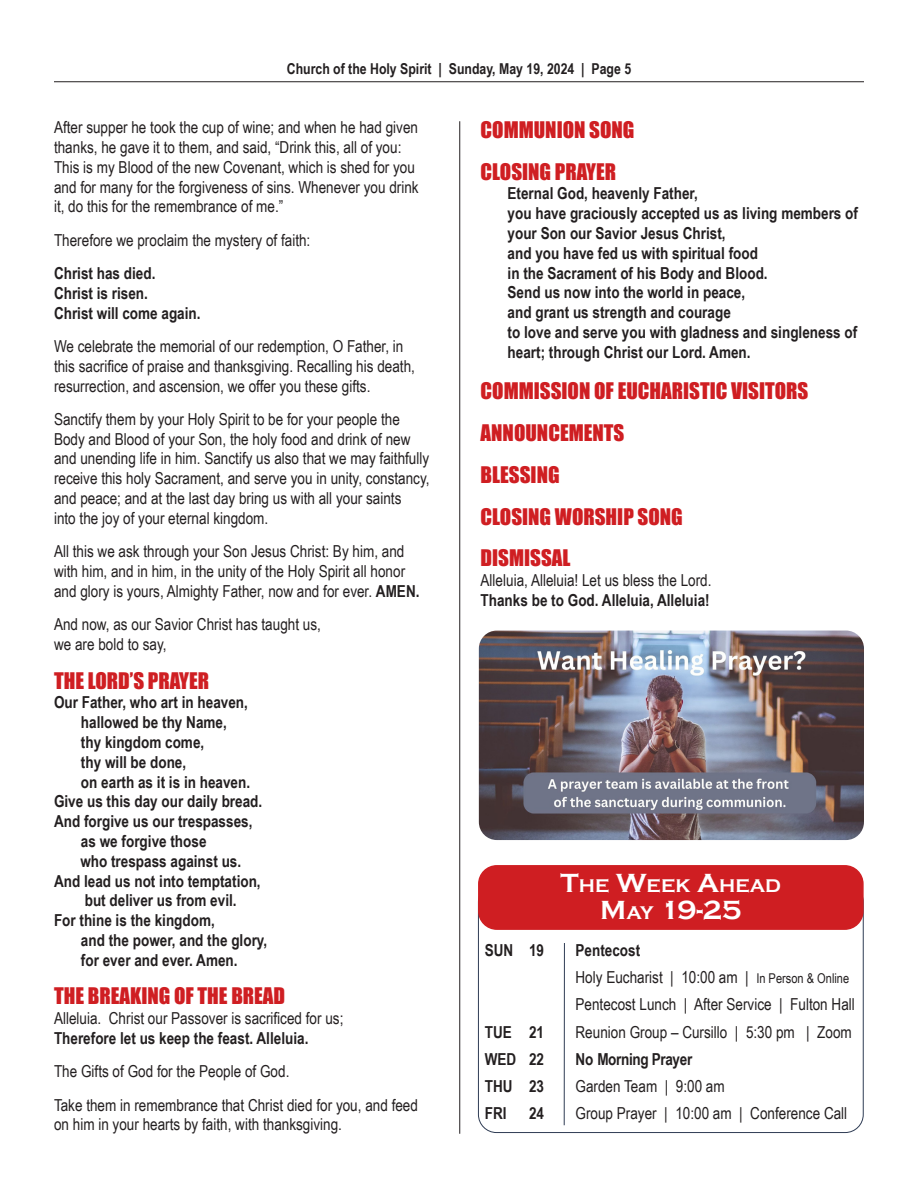
<style>
.page{position:relative;width:918px;height:1188px;background:#fff}
.page>*{position:absolute;margin:0;border:0;box-sizing:border-box;transform-origin:0 0}
.Headline_18pt{font:700 27px "Copperplate Gothic";color:#fff}
.Headlines{font:21px "Impact";color:#cf1e22}
.copy_11_pt_regular{font:21px "Impact";color:#cf1e22}
.Headline_18pt-2{font:700 18.9px "Copperplate Gothic";color:#fff}
.copy_11_pt_regular-2{font:16.5px "Arial Narrow";color:#231f20}
.copy_11_pt_regular-3{font:700 16.5px/19.8px "Arial Narrow";color:#231f20}
.copy_11_pt_regular-4{font:700 16.5px "Arial Narrow";letter-spacing:-.02em;color:#231f20}
.t1{font:700 15px "Arial Narrow";color:#231f20}
.s1{font-weight:700}
.s2{font-size:27px}
.s3{font-size:18.9px}
.s4{font-size:13.5px}
</style>
<div class="page">
<hr style="left:54px;top:81px;width:810px;height:1px;background:#231f20">
<hr style="left:459px;top:121px;width:1px;height:1013px;background:#231f20">
<img style="left:479px;top:631px;width:385px;height:209px">
<div style="left:479px;top:866px;width:384px;height:63px;background:#cf1e22;border-radius:18px"></div>
<div style="left:478px;top:865px;width:386px;height:65px;border:2px solid #cf1e22;border-radius:18px"></div>
<hr style="left:564px;top:943px;width:1px;height:182px;background:#2f3c54">
<p class="t1" style="left:287px;top:57px;width:346px">Church of the Holy Spirit | Sunday, May 19, 2024 | Page 5</p>
<p class="copy_11_pt_regular-2" style="left:54px;top:115px;width:366px">After supper he took the cup of wine; and when he had given</p>
<p class="copy_11_pt_regular-2" style="left:54px;top:135px;width:349px">thanks, he gave it to them, and said, “Drink this, all of you:</p>
<p class="copy_11_pt_regular-2" style="left:54px;top:155px;width:362px">This is my Blood of the new Covenant, which is shed for you</p>
<p class="copy_11_pt_regular-2" style="left:54px;top:175px;width:366px">and for many for the forgiveness of sins. Whenever you drink</p>
<p class="copy_11_pt_regular-2" style="left:54px;top:195px;width:231px">it, do this for the remembrance of me.”</p>
<p class="copy_11_pt_regular-2" style="left:54px;top:228px;width:258px">Therefore we proclaim the mystery of faith:</p>
<p class="copy_11_pt_regular-3" style="left:54px;top:263px;width:103px">Christ has died.</p>
<p class="copy_11_pt_regular-3" style="left:54px;top:282px;width:96px">Christ is risen.</p>
<p class="copy_11_pt_regular-3" style="left:54px;top:302px;width:148px">Christ will come again.</p>
<p class="copy_11_pt_regular-2" style="left:54px;top:334px;width:351px">We celebrate the memorial of our redemption, O Father, in</p>
<p class="copy_11_pt_regular-2" style="left:54px;top:354px;width:362px">this sacrifice of praise and thanksgiving. Recalling his death,</p>
<p class="copy_11_pt_regular-2" style="left:54px;top:374px;width:318px">resurrection, and ascension, we offer you these gifts.</p>
<p class="copy_11_pt_regular-2" style="left:54px;top:407px;width:347px">Sanctify them by your Holy Spirit to be for your people the</p>
<p class="copy_11_pt_regular-2" style="left:54px;top:427px;width:358px">Body and Blood of your Son, the holy food and drink of new</p>
<p class="copy_11_pt_regular-2" style="left:54px;top:447px;width:377px">and unending life in him. Sanctify us also that we may faithfully</p>
<p class="copy_11_pt_regular-2" style="left:54px;top:466px;width:377px">receive this holy Sacrament, and serve you in unity, constancy,</p>
<p class="copy_11_pt_regular-2" style="left:54px;top:486px;width:349px">and peace; and at the last day bring us with all your saints</p>
<p class="copy_11_pt_regular-2" style="left:54px;top:506px;width:216px">into the joy of your eternal kingdom.</p>
<p class="copy_11_pt_regular-2" style="left:54px;top:539px;width:352px">All this we ask through your Son Jesus Christ: By him, and</p>
<p class="copy_11_pt_regular-2" style="left:54px;top:559px;width:353px">with him, and in him, in the unity of the Holy Spirit all honor</p>
<p class="copy_11_pt_regular-2" style="left:54px;top:579px;width:367px">and glory is yours, Almighty Father, now and for ever. <span class="s1">AMEN.</span></p>
<p class="copy_11_pt_regular-2" style="left:54px;top:612px;width:269px">And now, as our Savior Christ has taught us,</p>
<p class="copy_11_pt_regular-2" style="left:54px;top:632px;width:114px">we are bold to say,</p>
<p class="Headlines" style="left:54px;top:664px;width:157px">THE LORD’S PRAYER</p>
<p class="copy_11_pt_regular-3" style="left:54px;top:692px;width:196px">Our Father, who art in heaven,</p>
<p class="copy_11_pt_regular-3" style="left:81px;top:712px;width:147px">hallowed be thy Name,</p>
<p class="copy_11_pt_regular-3" style="left:81px;top:731px;width:125px">thy kingdom come,</p>
<p class="copy_11_pt_regular-3" style="left:81px;top:751px;width:107px">thy will be done,</p>
<p class="copy_11_pt_regular-3" style="left:81px;top:771px;width:171px">on earth as it is in heaven.</p>
<p class="copy_11_pt_regular-3" style="left:54px;top:791px;width:210px">Give us this day our daily bread.</p>
<p class="copy_11_pt_regular-3" style="left:54px;top:811px;width:200px">And forgive us our trespasses,</p>
<p class="copy_11_pt_regular-3" style="left:81px;top:830px;width:127px">as we forgive those</p>
<p class="copy_11_pt_regular-3" style="left:80px;top:850px;width:162px">who trespass against us.</p>
<p class="copy_11_pt_regular-3" style="left:54px;top:870px;width:208px">And lead us not into temptation,</p>
<p class="copy_11_pt_regular-3" style="left:85px;top:890px;width:153px">but deliver us from evil.</p>
<p class="copy_11_pt_regular-3" style="left:54px;top:910px;width:162px">For thine is the kingdom,</p>
<p class="copy_11_pt_regular-3" style="left:81px;top:929px;width:188px">and the power, and the glory,</p>
<p class="copy_11_pt_regular-3" style="left:81px;top:949px;width:158px">for ever and ever. Amen.</p>
<p class="copy_11_pt_regular" style="left:54px;top:980px;width:233px">THE BREAKING OF THE BREAD</p>
<p class="copy_11_pt_regular-2" style="left:54px;top:1006px;width:291px">Alleluia. Christ our Passover is sacrificed for us;</p>
<p class="copy_11_pt_regular-3" style="left:54px;top:1028px;width:256px">Therefore let us keep the feast. Alleluia.</p>
<p class="copy_11_pt_regular-2" style="left:54px;top:1059px;width:237px">The Gifts of God for the People of God.</p>
<p class="copy_11_pt_regular-2" style="left:54px;top:1093px;width:366px">Take them in remembrance that Christ died for you, and feed</p>
<p class="copy_11_pt_regular-2" style="left:54px;top:1113px;width:290px">on him in your hearts by faith, with thanksgiving.</p>
<p class="Headlines" style="left:481px;top:113px;width:155px">COMMUNION SONG</p>
<p class="Headlines" style="left:481px;top:155px;width:137px">CLOSING PRAYER</p>
<p class="copy_11_pt_regular-3" style="left:508px;top:183px;width:192px">Eternal God, heavenly Father,</p>
<p class="copy_11_pt_regular-3" style="left:508px;top:203px;width:352px">you have graciously accepted us as living members of your Son our Savior Jesus Christ,</p>
<p class="copy_11_pt_regular-3" style="left:508px;top:242px;width:252px">and you have fed us with spiritual food</p>
<p class="copy_11_pt_regular-3" style="left:508px;top:262px;width:262px">in the Sacrament of his Body and Blood.</p>
<p class="copy_11_pt_regular-3" style="left:508px;top:282px;width:239px">Send us now into the world in peace,</p>
<p class="copy_11_pt_regular-3" style="left:508px;top:302px;width:225px">and grant us strength and courage</p>
<p class="copy_11_pt_regular-3" style="left:508px;top:321px;width:351px">to love and serve you with gladness and singleness of heart; through Christ our Lord. Amen.</p>
<p class="Headlines" style="left:481px;top:375px;width:329px">COMMISSION OF EUCHARISTIC VISITORS</p>
<p class="Headlines" style="left:481px;top:417px;width:145px">ANNOUNCEMENTS</p>
<p class="Headlines" style="left:481px;top:458px;width:81px">BLESSING</p>
<p class="Headlines" style="left:481px;top:500px;width:204px">CLOSING WORSHIP SONG</p>
<p class="Headlines" style="left:481px;top:542px;width:91px">DISMISSAL</p>
<p class="copy_11_pt_regular-2" style="left:481px;top:568px;width:232px">Alleluia, Alleluia! Let us bless the Lord.</p>
<p class="copy_11_pt_regular-3" style="left:481px;top:589px;width:231px">Thanks be to God. Alleluia, Alleluia!</p>
<p class="Headline_18pt-2" style="left:561px;top:875px;width:222px"><span class="s2">T</span>HE <span class="s2">W</span>EEK <span class="s2">A</span>HEAD</p>
<p class="Headline_18pt" style="left:600px;top:895px;width:143px">M<span class="s3">AY</span> 19-25</p>
<p class="copy_11_pt_regular-3" style="left:485px;top:939px;width:61px">SUN 19</p>
<p class="copy_11_pt_regular-3" style="left:576px;top:939px;width:66px">Pentecost</p>
<p class="copy_11_pt_regular-2" style="left:576px;top:965px;width:275px">Holy Eucharist | 10:00 am | <span class="s4">In Person &amp; Online</span></p>
<p class="copy_11_pt_regular-2" style="left:576px;top:993px;width:281px">Pentecost Lunch | After Service | Fulton Hall</p>
<p class="copy_11_pt_regular-3" style="left:485px;top:1021px;width:61px">TUE 21</p>
<p class="copy_11_pt_regular-2" style="left:576px;top:1020px;width:278px">Reunion Group – Cursillo | 5:30 pm | Zoom</p>
<p class="copy_11_pt_regular-3" style="left:485px;top:1048px;width:61px">WED 22</p>
<p class="copy_11_pt_regular-4" style="left:576px;top:1047px;width:118px">No Morning Prayer</p>
<p class="copy_11_pt_regular-3" style="left:485px;top:1076px;width:61px">THU 23</p>
<p class="copy_11_pt_regular-2" style="left:576px;top:1074px;width:151px">Garden Team | 9:00 am</p>
<p class="copy_11_pt_regular-3" style="left:485px;top:1103px;width:23px">FRI</p>
<p class="copy_11_pt_regular-3" style="left:529px;top:1103px;width:17px">24</p>
<p class="copy_11_pt_regular-2" style="left:576px;top:1102px;width:273px">Group Prayer | 10:00 am | Conference Call</p>
</div>
